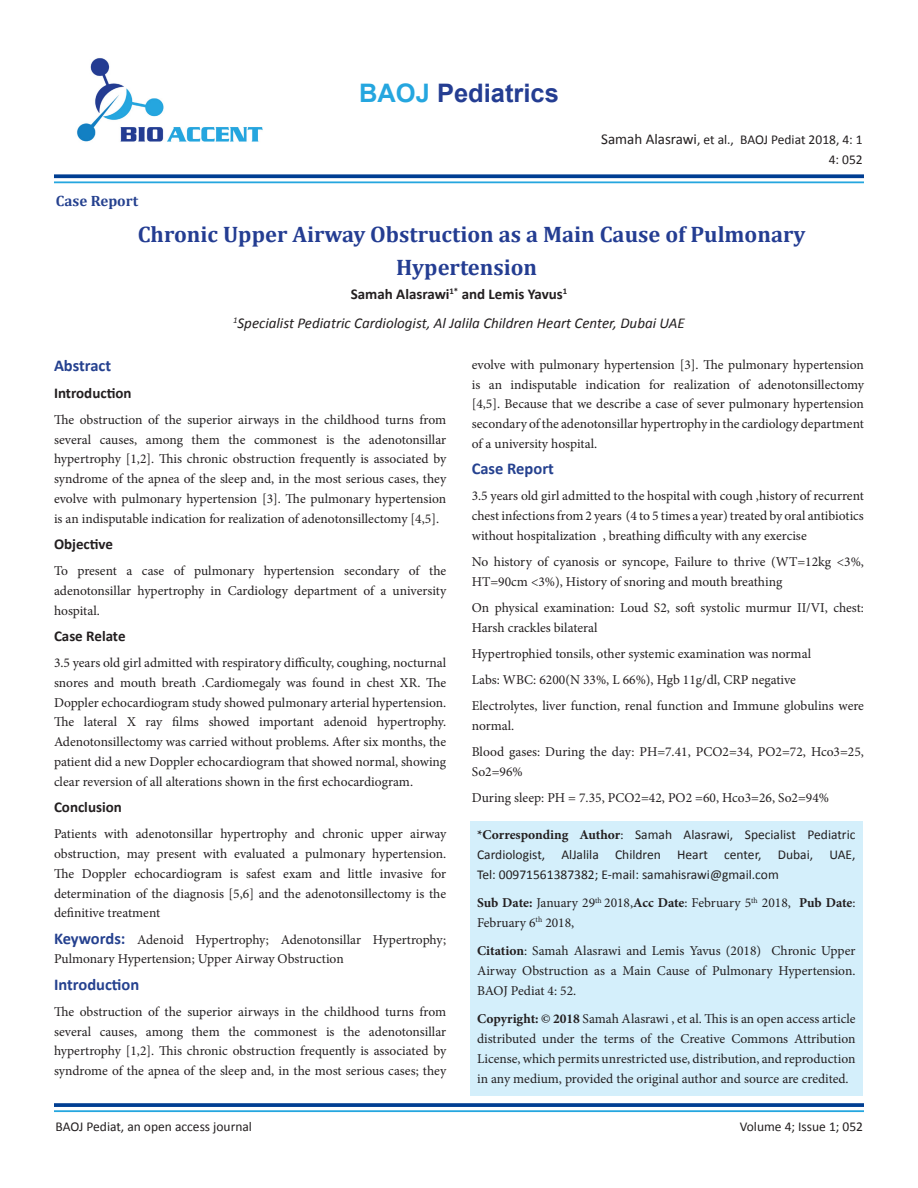
<style>
.page{position:relative;width:918px;height:1188px;background:#fff}
.page>*{position:absolute;margin:0;border:0;box-sizing:border-box;transform-origin:0 0}
.t1{font:700 25.5px "Arial";color:#243d92}
.t2{font:700 22.5px/33.8px "Cambria";color:#243d92;text-align:center}
.t3{font:700 16.5px "Calibri";color:#25418f}
.t4{font:700 15px "Calibri";color:#231f20}
.t5{font:italic 15px "Calibri";color:#231f20}
.t6{font:700 15px "Cambria";color:#25418f}
.t7{font:13.5px/19.8px "Minion Pro";color:#231f20;text-align:justify}
.t8{font:13.5px/19.8px "Calibri";color:#231f20;text-align:right}
.s1{color:#25a6df}
.s2{font-size:15px}
.s3{font-family:"Calibri";font-weight:700;font-size:16.5px;color:#25418f}
.s4{font-family:"Minion Pro";font-weight:700}
.s5{font-family:"Minion Pro"}
.s6{font-weight:700}
</style>
<div class="page">
<img style="left:77px;top:58px;width:186px;height:84px">
<svg style="left:54px;top:174px;width:810px;height:4px;background:#18509c"></svg>
<hr style="left:54px;top:181px;width:810px;height:2px;background:#25a6df">
<svg style="left:54px;top:1103px;width:810px;height:4px;background:#0f4998"></svg>
<hr style="left:54px;top:1110px;width:810px;height:2px;background:#25a6df">
<div style="left:471px;top:821px;width:392px;height:275px;background:#d4effb"></div>
<p class="t6" style="left:56px;top:191px;width:84px">Case Report</p>
<h1 class="t1" style="left:359px;top:76px;width:201px"><span class="s1">BAOJ</span> Pediatrics</h1>
<p class="t8" style="left:601px;top:130px;width:263px"><span class="s2">Samah Alasrawi</span>, et al., BAOJ Pediat 2018, 4: 1<br>4: 052</p>
<p class="t2" style="left:138px;top:216px;width:669px">Chronic Upper Airway Obstruction as a Main Cause of Pulmonary<br>Hypertension</p>
<p class="t4" style="left:351px;top:285px;width:218px">Samah Alasrawi<sup>1*</sup> and Lemis Yavus<sup>1</sup></p>
<p class="t5" style="left:233px;top:313px;width:453px"><sup>1</sup>Specialist Pediatric Cardiologist, Al Jalila Children Heart Center, Dubai UAE</p>
<p class="t3" style="left:54px;top:355px;width:59px">Abstract</p>
<p class="t4" style="left:54px;top:383px;width:79px">Introduction</p>
<p class="t7" style="left:54px;top:410px;width:394px">The obstruction of the superior airways in the childhood turns from several causes, among them the commonest is the adenotonsillar hypertrophy [1,2]. This chronic obstruction frequently is associated by syndrome of the apnea of the sleep and, in the most serious cases, they evolve with pulmonary hypertension [3]. The pulmonary hypertension is an indisputable indication for realization of adenotonsillectomy [4,5].</p>
<p class="t4" style="left:54px;top:534px;width:61px">Objective</p>
<p class="t7" style="left:54px;top:561px;width:394px">To present a case of pulmonary hypertension secondary of the adenotonsillar hypertrophy in Cardiology department of a university hospital.</p>
<p class="t4" style="left:54px;top:626px;width:73px">Case Relate</p>
<p class="t7" style="left:54px;top:653px;width:394px">3.5 years old girl admitted with respiratory difficulty, coughing, nocturnal snores and mouth breath .Cardiomegaly was found in chest XR. The Doppler echocardiogram study showed pulmonary arterial hypertension.<br>The lateral X ray films showed important adenoid hypertrophy.<br>Adenotonsillectomy was carried without problems. After six months, the patient did a new Doppler echocardiogram that showed normal, showing clear reversion of all alterations shown in the first echocardiogram.</p>
<p class="t4" style="left:54px;top:797px;width:69px">Conclusion</p>
<p class="t7" style="left:54px;top:824px;width:394px">Patients with adenotonsillar hypertrophy and chronic upper airway obstruction, may present with evaluated a pulmonary hypertension.<br>The Doppler echocardiogram is safest exam and little invasive for determination of the diagnosis [5,6] and the adenotonsillectomy is the definitive treatment</p>
<p class="t7" style="left:54px;top:929px;width:394px"><span class="s3">Keywords:</span> Adenoid Hypertrophy; Adenotonsillar Hypertrophy;<br>Pulmonary Hypertension; Upper Airway Obstruction</p>
<p class="t3" style="left:54px;top:974px;width:87px">Introduction</p>
<p class="t7" style="left:54px;top:1002px;width:394px">The obstruction of the superior airways in the childhood turns from several causes, among them the commonest is the adenotonsillar hypertrophy [1,2]. This chronic obstruction frequently is associated by syndrome of the apnea of the sleep and, in the most serious cases; they</p>
<p class="t7" style="left:472px;top:355px;width:394px">evolve with pulmonary hypertension [3]. The pulmonary hypertension is an indisputable indication for realization of adenotonsillectomy [4,5]. Because that we describe a case of sever pulmonary hypertension secondary of the adenotonsillar hypertrophy in the cardiology department of a university hospital.</p>
<p class="t3" style="left:472px;top:458px;width:84px">Case Report</p>
<p class="t7" style="left:472px;top:486px;width:394px">3.5 years old girl admitted to the hospital with cough ,history of recurrent chest infections from 2 years (4 to 5 times a year) treated by oral antibiotics without hospitalization , breathing difficulty with any exercise</p>
<p class="t7" style="left:472px;top:552px;width:394px">No history of cyanosis or syncope, Failure to thrive (WT=12kg &lt;3%,<br>HT=90cm &lt;3%), History of snoring and mouth breathing</p>
<p class="t7" style="left:472px;top:598px;width:394px">On physical examination: Loud S2, soft systolic murmur II/VI, chest:<br>Harsh crackles bilateral</p>
<p class="t7" style="left:472px;top:644px;width:341px">Hypertrophied tonsils, other systemic examination was normal</p>
<p class="t7" style="left:472px;top:670px;width:326px">Labs: WBC: 6200(N 33%, L 66%), Hgb 11g/dl, CRP negative</p>
<p class="t7" style="left:472px;top:696px;width:394px">Electrolytes, liver function, renal function and Immune globulins were normal.</p>
<p class="t7" style="left:472px;top:742px;width:394px">Blood gases: During the day: PH=7.41, PCO2=34, PO2=72, Hco3=25,<br>So2=96%</p>
<p class="t7" style="left:472px;top:788px;width:359px">During sleep: PH = 7.35, PCO2=42, PO2 =60, Hco3=26, So2=94%</p>
<p class="t8" style="left:477px;top:825px;width:380px;text-align:justify"><span class="s4">*Corresponding Author</span><span class="s5">:</span> Samah Alasrawi, Specialist Pediatric Cardiologist, AlJalila Children Heart center, Dubai, UAE, Tel: 00971561387382; E-mail: samahisrawi@gmail.com</p>
<p class="t7" style="left:477px;top:893px;width:380px"><span class="s6">Sub Date:</span> January 29<sup>th</sup> 2018,<span class="s6">Acc Date</span>: February 5<sup>th</sup> 2018, <span class="s6">Pub Date</span>:<br>February 6<sup>th</sup> 2018,</p>
<p class="t7" style="left:477px;top:941px;width:380px"><span class="s6">Citation</span>: Samah Alasrawi and Lemis Yavus (2018) Chronic Upper Airway Obstruction as a Main Cause of Pulmonary Hypertension.<br>BAOJ Pediat 4: 52.</p>
<p class="t7" style="left:477px;top:1009px;width:380px"><span class="s6">Copyright: © 2018</span> Samah Alasrawi , et al. This is an open access article distributed under the terms of the Creative Commons Attribution License, which permits unrestricted use, distribution, and reproduction in any medium, provided the original author and source are credited.</p>
<p class="t8" style="left:56px;top:1117px;width:198px">BAOJ Pediat, an open access journal</p>
<p class="t8" style="left:740px;top:1117px;width:125px">Volume 4; Issue 1; 052</p>
</div>
